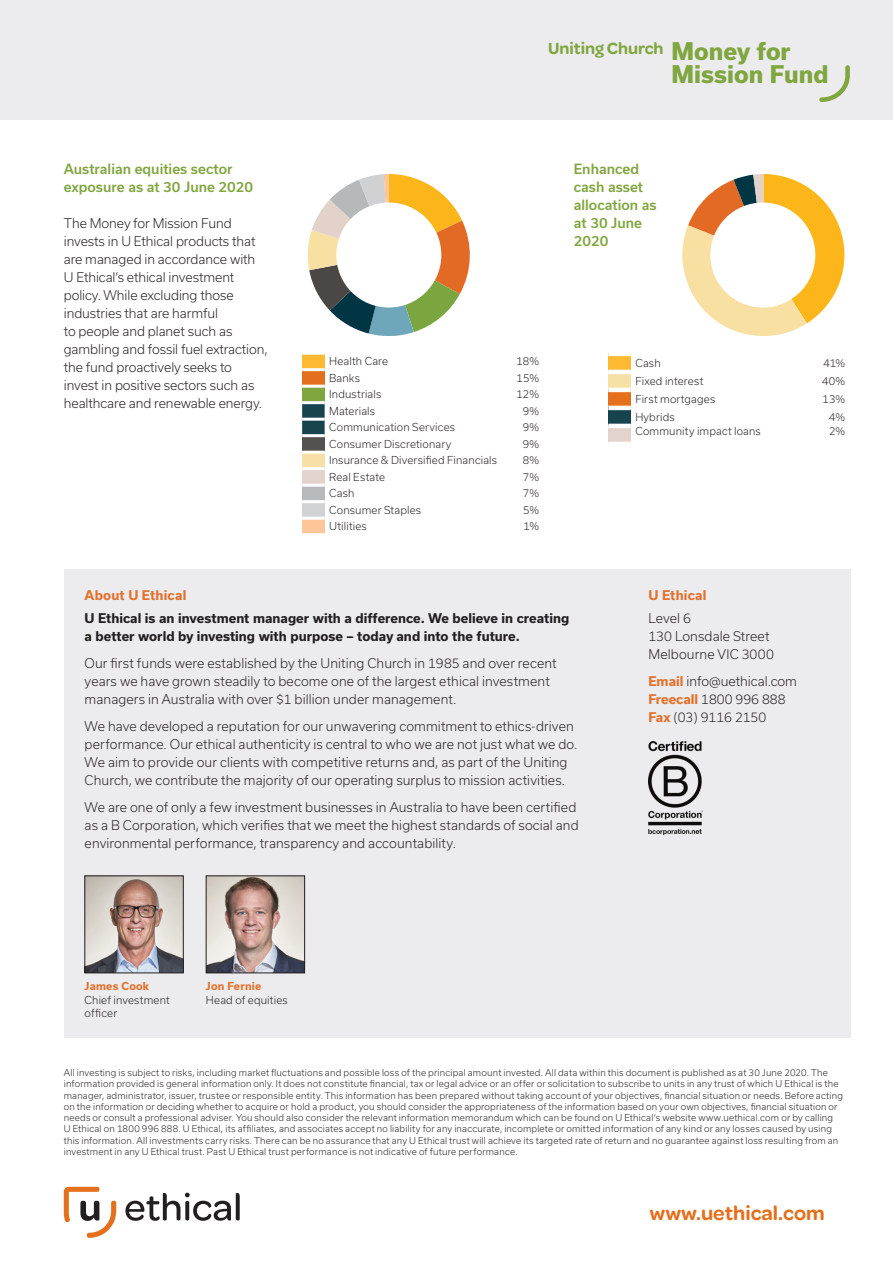
<style>
.page{position:relative;width:893px;height:1263px;background:#fff}
.page>*{position:absolute;margin:0;border:0;box-sizing:border-box;transform-origin:0 0}
.t1{font:800 23.25px "Usual";color:#80a63f}
.t2{font:600 21px "Omnes";color:#e4701e}
.t3{font:600 17.25px "Omnes";color:#80a63f}
.t4{font:500 13.5px/18px "Usual";color:#80a63f}
.t5{font:300 12.75px/18px "Usual";letter-spacing:.005em;color:#231f20}
.t6{font:700 12.75px/18px "Usual";color:#231f20}
.t7{font:700 12.75px "Usual";letter-spacing:.015em;color:#e3702c}
.t8{font:300 10.5px/13.5px "Usual";letter-spacing:.015em;color:#231f20}
.t9{font:700 10.5px "Usual";letter-spacing:.02em;color:#e3702c}
.t10{font:300 9px/11.2px "Usual";letter-spacing:.02em;color:#231f20}
.s1{font-family:"Usual";font-weight:800;font-size:23.25px}
.s2{font-weight:700;color:#e3702c}
</style>
<div class="page">
<div style="left:0;top:0;width:893px;height:119px;background:#ececee"></div>
<div style="left:64px;top:570px;width:787px;height:468px;background:#ececee"></div>
<img style="left:87px;top:878px;width:94px;height:93px">
<div style="left:85px;top:876px;width:98px;height:97px;border:1px solid #231f20"></div>
<img style="left:208px;top:878px;width:95px;height:93px">
<div style="left:206px;top:876px;width:99px;height:97px;border:1px solid #231f20"></div>
<img style="left:648px;top:741px;width:54px;height:93px">
<div style="left:302px;top:353px;width:23px;height:17px;background:#fdb931"></div>
<div style="left:302px;top:370px;width:23px;height:16px;background:#e4701e"></div>
<div style="left:302px;top:386px;width:23px;height:17px;background:#80a63f"></div>
<svg style="left:302px;top:404px;width:23px;height:30px"></svg>
<div style="left:302px;top:436px;width:23px;height:16px;background:#545250"></div>
<div style="left:302px;top:452px;width:23px;height:17px;background:#f7e0a5"></div>
<div style="left:302px;top:469px;width:23px;height:16px;background:#e3d3cd"></div>
<div style="left:302px;top:485px;width:23px;height:17px;background:#b8b9bc"></div>
<div style="left:302px;top:502px;width:23px;height:16px;background:#d1d2d4"></div>
<div style="left:302px;top:518px;width:23px;height:17px;background:#fcc69a"></div>
<hr style="left:302px;top:352px;width:23px;height:3px;background:#fff">
<hr style="left:302px;top:368px;width:23px;height:3px;background:#fff">
<hr style="left:302px;top:385px;width:23px;height:3px;background:#fff">
<hr style="left:302px;top:401px;width:23px;height:3px;background:#fff">
<hr style="left:302px;top:418px;width:23px;height:3px;background:#fff">
<hr style="left:302px;top:434px;width:23px;height:3px;background:#fff">
<hr style="left:302px;top:451px;width:23px;height:3px;background:#fff">
<hr style="left:302px;top:467px;width:23px;height:3px;background:#fff">
<hr style="left:302px;top:484px;width:23px;height:3px;background:#fff">
<hr style="left:302px;top:500px;width:23px;height:3px;background:#fff">
<hr style="left:302px;top:517px;width:23px;height:3px;background:#fff">
<hr style="left:302px;top:533px;width:23px;height:3px;background:#fff">
<svg style="left:308px;top:174px;width:162px;height:162px"></svg>
<svg style="left:682px;top:174px;width:162px;height:162px"></svg>
<div style="left:608px;top:354px;width:23px;height:18px;background:#fdb931"></div>
<div style="left:608px;top:372px;width:23px;height:18px;background:#f7e0a5"></div>
<div style="left:608px;top:390px;width:23px;height:18px;background:#e4701e"></div>
<div style="left:608px;top:408px;width:23px;height:18px;background:#17434f"></div>
<div style="left:608px;top:426px;width:23px;height:18px;background:#e3d3cd"></div>
<hr style="left:608px;top:352px;width:23px;height:4px;background:#fff">
<hr style="left:608px;top:370px;width:23px;height:4px;background:#fff">
<hr style="left:608px;top:388px;width:23px;height:4px;background:#fff">
<hr style="left:608px;top:406px;width:23px;height:4px;background:#fff">
<hr style="left:608px;top:424px;width:23px;height:4px;background:#fff">
<hr style="left:608px;top:442px;width:23px;height:4px;background:#fff">
<div style="left:710px;top:203px;width:105px;height:105px;background:#fff;border-radius:50%"></div>
<div style="left:336px;top:203px;width:105px;height:105px;background:#fff;border-radius:50%"></div>
<svg style="left:125px;top:1193px;width:115px;height:28px"></svg>
<svg style="left:64px;top:1187px;width:52px;height:51px"></svg>
<svg style="left:819px;top:65px;width:31px;height:37px"></svg>
<h3 class="t3" style="left:548px;top:36px;width:244px">Uniting Church <span class="s1">Money for</span></h3>
<h1 class="t1" style="left:671px;top:61px;width:158px">Mission Fund</h1>
<h3 class="t4" style="left:64px;top:160px;width:191px">Australian equities sector exposure as at 30 June 2020</h3>
<h3 class="t4" style="left:574px;top:160px;width:84px">Enhanced cash asset allocation as at 30 June<br>2020</h3>
<p class="t5" style="left:64px;top:214px;width:205px">The Money for Mission Fund invests in U Ethical products that are managed in accordance with<br>U Ethical’s ethical investment policy. While excluding those industries that are harmful<br>to people and planet such as gambling and fossil fuel extraction, the fund proactively seeks to invest in positive sectors such as healthcare and renewable energy.</p>
<p class="t8" style="left:329px;top:355px;width:61px">Health Care</p>
<p class="t8" style="left:516px;top:355px;width:24px">18%</p>
<p class="t8" style="left:329px;top:371px;width:32px">Banks</p>
<p class="t8" style="left:517px;top:371px;width:24px">15%</p>
<p class="t8" style="left:329px;top:388px;width:54px">Industrials</p>
<p class="t8" style="left:516px;top:388px;width:24px">12%</p>
<p class="t8" style="left:329px;top:404px;width:47px">Materials</p>
<p class="t8" style="left:523px;top:404px;width:18px">9%</p>
<p class="t8" style="left:329px;top:421px;width:128px">Communication Services</p>
<p class="t8" style="left:523px;top:421px;width:18px">9%</p>
<p class="t8" style="left:329px;top:437px;width:124px">Consumer Discretionary</p>
<p class="t8" style="left:523px;top:437px;width:18px">9%</p>
<p class="t8" style="left:329px;top:454px;width:169px">Insurance &amp; Diversified Financials</p>
<p class="t8" style="left:523px;top:454px;width:18px">8%</p>
<p class="t8" style="left:329px;top:470px;width:58px">Real Estate</p>
<p class="t8" style="left:523px;top:470px;width:18px">7%</p>
<p class="t8" style="left:329px;top:487px;width:27px">Cash</p>
<p class="t8" style="left:523px;top:487px;width:18px">7%</p>
<p class="t8" style="left:329px;top:503px;width:94px">Consumer Staples</p>
<p class="t8" style="left:523px;top:503px;width:18px">5%</p>
<p class="t8" style="left:329px;top:520px;width:39px">Utilities</p>
<p class="t8" style="left:524px;top:520px;width:17px">1%</p>
<p class="t8" style="left:635px;top:356px;width:27px">Cash</p>
<p class="t8" style="left:824px;top:356px;width:23px">41%</p>
<p class="t8" style="left:635px;top:374px;width:69px">Fixed interest</p>
<p class="t8" style="left:822px;top:374px;width:25px">40%</p>
<p class="t8" style="left:635px;top:392px;width:82px">First mortgages</p>
<p class="t8" style="left:823px;top:392px;width:24px">13%</p>
<p class="t8" style="left:635px;top:410px;width:41px">Hybrids</p>
<p class="t8" style="left:829px;top:410px;width:18px">4%</p>
<p class="t8" style="left:635px;top:425px;width:127px">Community impact loans</p>
<p class="t8" style="left:829px;top:425px;width:18px">2%</p>
<h3 class="t7" style="left:85px;top:588px;width:103px">About U Ethical</h3>
<h3 class="t6" style="left:85px;top:609px;width:486px">U Ethical is an investment manager with a difference. We believe in creating a better world by investing with purpose – today and into the future.</h3>
<h3 class="t5" style="left:85px;top:654px;width:474px">Our first funds were established by the Uniting Church in 1985 and over recent years we have grown steadily to become one of the largest ethical investment managers in Australia with over $1 billion under management.</h3>
<p class="t5" style="left:85px;top:717px;width:494px">We have developed a reputation for our unwavering commitment to ethics-driven performance. Our ethical authenticity is central to who we are not just what we do.<br>We aim to provide our clients with competitive returns and, as part of the Uniting Church, we contribute the majority of our operating surplus to mission activities.</p>
<h3 class="t5" style="left:85px;top:798px;width:496px">We are one of only a few investment businesses in Australia to have been certified as a B Corporation, which verifies that we meet the highest standards of social and environmental performance, transparency and accountability.</h3>
<p class="t9" style="left:85px;top:980px;width:66px">James Cook</p>
<p class="t8" style="left:85px;top:993px;width:87px">Chief investment officer</p>
<p class="t9" style="left:206px;top:980px;width:57px">Jon Fernie</p>
<p class="t8" style="left:206px;top:993px;width:83px">Head of equities</p>
<h3 class="t7" style="left:648px;top:588px;width:60px">U Ethical</h3>
<h3 class="t5" style="left:648px;top:609px;width:127px">Level 6<br>130 Lonsdale Street<br>Melbourne VIC 3000</h3>
<h3 class="t5" style="left:648px;top:672px;width:150px"><span class="s2">Email</span> info@uethical.com<br><span class="s2">Freecall</span> 1800 996 888<br><span class="s2">Fax</span> (03) 9116 2150</h3>
<p class="t10" style="left:64px;top:1067px;width:781px">All investing is subject to risks, including market fluctuations and possible loss of the principal amount invested. All data within this document is published as at 30 June 2020. The information provided is general information only. It does not constitute financial, tax or legal advice or an offer or solicitation to subscribe to units in any trust of which U Ethical is the manager, administrator, issuer, trustee or responsible entity. This information has been prepared without taking account of your objectives, financial situation or needs. Before acting on the information or deciding whether to acquire or hold a product, you should consider the appropriateness of the information based on your own objectives, financial situation or needs or consult a professional adviser. You should also consider the relevant information memorandum which can be found on U Ethical’s website www.uethical.com or by calling<br>U Ethical on 1800 996 888. U Ethical, its affiliates, and associates accept no liability for any inaccurate, incomplete or omitted information of any kind or any losses caused by using this information. All investments carry risks. There can be no assurance that any U Ethical trust will achieve its targeted rate of return and no guarantee against loss resulting from an investment in any U Ethical trust. Past U Ethical trust performance is not indicative of future performance.</p>
<h2 class="t2" style="left:649px;top:1199px;width:177px">www.uethical.com</h2>
</div>
